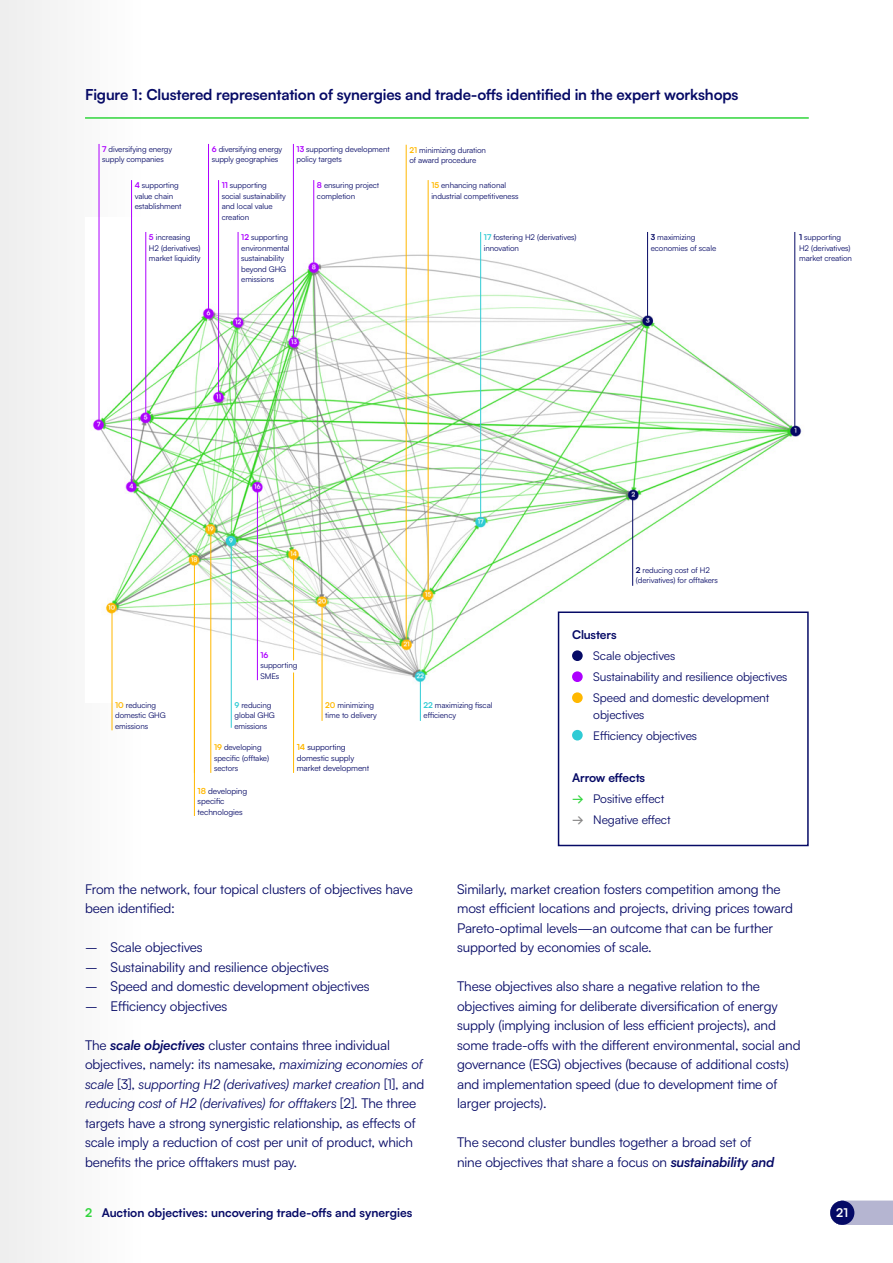
<style>
.page{position:relative;width:893px;height:1263px;background:#fff}
.page>*{position:absolute;margin:0;border:0;box-sizing:border-box;transform-origin:0 0}
.Table_heading{font:700 15px "Satoshi";letter-spacing:-.01em;color:#060a66}
.Body_copy{font:13.5px/19.5px "Satoshi";letter-spacing:-.01em;color:#060a66}
.Body_bullets{font:13.5px "Satoshi";letter-spacing:-.01em;color:#060a66}
.Body_copy-2{font:12px/16.5px "Satoshi";letter-spacing:-.01em;color:#060a66}
.t1{font:700 12px "Satoshi Variable";color:#060a66}
.Body_copy-3{font:700 12px "Satoshi";letter-spacing:-.01em;color:#060a66}
.t2{font:700 12px "Satoshi Variable";color:#fff}
.Body_copy_table{font:8.25px/10.5px "Satoshi";letter-spacing:-.01em;color:#060a66}
.Body_copy_table-2{font:7.95px/10.5px "Satoshi";letter-spacing:-.01em;color:#060a66}
.s1{font-weight:700;color:#ad00ff}
.s2{font-weight:700;color:#30cbd5}
.s3{font-weight:700;color:#ffb800}
.s4{font-weight:700}
.s5{font-weight:700;color:#30d53c}
.s6{font-weight:700;color:#868585}
.s7{font-weight:700;font-style:italic}
.s8{font-style:italic}
.s9{color:#30d53c}
</style>
<div class="page">
<div style="left:0;top:0;width:140px;height:1262px;background:#f5f5f5"></div>
<hr style="left:0;top:0;width:1px;height:1262px;background:#eee">
<img style="left:93px;top:217px;width:709px;height:485px">
<svg style="left:830px;top:1201px;width:63px;height:24px"></svg>
<div style="left:830px;top:1201px;width:24px;height:24px;background:#050a66;border-radius:50%"></div>
<hr style="left:85px;top:117px;width:724px;height:2px;background:#30d53c">
<hr style="left:99px;top:144px;width:1px;height:277px;background:#ad00ff">
<hr style="left:131px;top:180px;width:1px;height:302px;background:#ad00ff">
<hr style="left:146px;top:232px;width:1px;height:181px;background:#ad00ff">
<hr style="left:238px;top:232px;width:1px;height:85px;background:#ad00ff">
<hr style="left:480px;top:232px;width:1px;height:285px;background:#30cbd5">
<hr style="left:420px;top:680px;width:1px;height:41px;background:#30cbd5">
<hr style="left:231px;top:545px;width:1px;height:183px;background:#30cbd5">
<hr style="left:257px;top:491px;width:1px;height:189px;background:#ad00ff">
<hr style="left:322px;top:604px;width:1px;height:117px;background:#ffb800">
<hr style="left:293px;top:558px;width:1px;height:102px;background:#ffb800">
<hr style="left:194px;top:564px;width:1px;height:209px;background:#ffb800">
<hr style="left:194px;top:608px;width:1px;height:208px;background:#ffb800">
<hr style="left:211px;top:533px;width:1px;height:240px;background:#ffb800">
<hr style="left:112px;top:611px;width:1px;height:119px;background:#ffb800">
<hr style="left:218px;top:180px;width:1px;height:221px;background:#ad00ff">
<hr style="left:208px;top:144px;width:1px;height:165px;background:#ad00ff">
<hr style="left:293px;top:144px;width:1px;height:194px;background:#ad00ff">
<hr style="left:313px;top:180px;width:1px;height:83px;background:#ad00ff">
<hr style="left:406px;top:145px;width:1px;height:494px;background:#ffb800">
<hr style="left:428px;top:180px;width:1px;height:411px;background:#ffb800">
<hr style="left:647px;top:232px;width:1px;height:85px;background:#060a66">
<hr style="left:794px;top:232px;width:1px;height:195px;background:#060a66">
<svg style="left:520px;top:537px;width:282px;height:184px"></svg>
<hr style="left:632px;top:499px;width:1px;height:87px;background:#060a66">
<div style="left:572px;top:650px;width:11px;height:11px;background:#060a66;border-radius:50%"></div>
<div style="left:572px;top:671px;width:11px;height:11px;background:#ad00ff;border-radius:50%"></div>
<div style="left:572px;top:692px;width:11px;height:11px;background:#ffb800;border-radius:50%"></div>
<div style="left:572px;top:730px;width:11px;height:10px;background:#30cbd5;border-radius:50%"></div>
<div style="left:558px;top:611px;width:251px;height:235px;border:2px solid #060a66"></div>
<hr style="left:293px;top:672px;width:1px;height:101px;background:#ffb800">
<p class="Table_heading" style="left:85px;top:84px;width:655px">Figure 1: Clustered representation of synergies and trade-offs identified in the expert workshops</p>
<p class="Body_copy_table-2" style="left:102px;top:144px;width:72px"><span class="s1">7</span> diversifying energy supply companies</p>
<p class="Body_copy_table-2" style="left:135px;top:180px;width:48px"><span class="s1">4</span> supporting value chain establishment</p>
<p class="Body_copy_table-2" style="left:149px;top:232px;width:53px"><span class="s1">5</span> increasing<br>H2 (derivatives) market liquidity</p>
<p class="Body_copy_table-2" style="left:241px;top:232px;width:50px"><span class="s1">12</span> supporting environmental sustainability beyond GHG emissions</p>
<p class="Body_copy_table-2" style="left:484px;top:232px;width:94px"><span class="s2">17</span> fostering H2 (derivatives) innovation</p>
<p class="Body_copy_table-2" style="left:212px;top:144px;width:72px"><span class="s1">6</span> diversifying energy supply geographies</p>
<p class="Body_copy_table-2" style="left:297px;top:144px;width:95px"><span class="s1">13</span> supporting development policy targets</p>
<p class="Body_copy_table-2" style="left:317px;top:180px;width:64px"><span class="s1">8</span> ensuring project completion</p>
<p class="Body_copy_table-2" style="left:409px;top:144px;width:78px"><span class="s3">21</span> minimizing duration of award procedure</p>
<p class="Body_copy_table-2" style="left:431px;top:180px;width:89px"><span class="s3">15</span> enhancing national industrial competitiveness</p>
<p class="Body_copy_table-2" style="left:222px;top:180px;width:66px"><span class="s1">11</span> supporting social sustainability and local value creation</p>
<p class="Body_copy_table-2" style="left:651px;top:232px;width:67px"><span class="s4">3</span> maximizing economies of scale</p>
<p class="Body_copy_table-2" style="left:799px;top:232px;width:54px"><span class="s4">1</span> supporting<br>H2 (derivatives) market creation</p>
<p class="Body_copy_table-2" style="left:636px;top:564px;width:84px"><span class="s4">2</span> reducing cost of H2 (derivatives) for offtakers</p>
<p class="Body_copy_table-2" style="left:115px;top:699px;width:52px"><span class="s3">10</span> reducing domestic GHG emissions</p>
<p class="Body_copy_table-2" style="left:260px;top:649px;width:39px"><span class="s1">16 </span>supporting<br>SMEs</p>
<p class="Body_copy_table-2" style="left:234px;top:699px;width:42px"><span class="s2">9</span> reducing global GHG emissions</p>
<p class="Body_copy_table-2" style="left:325px;top:699px;width:53px"><span class="s3">20</span> minimizing time to delivery</p>
<p class="Body_copy_table" style="left:297px;top:742px;width:74px"><span class="s3">14</span> supporting domestic supply market development</p>
<p class="Body_copy_table" style="left:198px;top:785px;width:51px"><span class="s3">18</span> developing specific technologies</p>
<p class="Body_copy_table-2" style="left:214px;top:742px;width:57px"><span class="s3">19</span> developing specific (offtake) sectors</p>
<p class="Body_copy_table-2" style="left:424px;top:699px;width:70px"><span class="s2">22</span> maximizing fiscal efficiency</p>
<p class="Body_copy-3" style="left:572px;top:626px;width:46px">Clusters</p>
<p class="Body_copy-2" style="left:593px;top:647px;width:83px">Scale objectives</p>
<p class="Body_copy-2" style="left:593px;top:668px;width:196px">Sustainability and resilience objectives</p>
<p class="Body_copy-2" style="left:593px;top:689px;width:178px">Speed and domestic development objectives</p>
<p class="Body_copy-2" style="left:593px;top:727px;width:105px">Efficiency objectives</p>
<p class="Body_copy-3" style="left:572px;top:769px;width:75px">Arrow effects</p>
<p class="Body_copy-2" style="left:572px;top:790px;width:94px"><span class="s5">→</span> Positive effect</p>
<p class="Body_copy-2" style="left:572px;top:811px;width:100px"><span class="s6">→</span> Negative effect</p>
<p class="Body_copy" style="left:85px;top:879px;width:329px">From the network, four topical clusters of objectives have been identified:</p>
<p class="Body_bullets" style="left:85px;top:938px;width:119px">– Scale objectives</p>
<p class="Body_bullets" style="left:85px;top:958px;width:245px">– Sustainability and resilience objectives</p>
<p class="Body_bullets" style="left:85px;top:977px;width:286px">– Speed and domestic development objectives</p>
<p class="Body_bullets" style="left:85px;top:997px;width:144px">– Efficiency objectives</p>
<p class="Body_copy" style="left:85px;top:1035px;width:341px">The <span class="s7">scale objectives</span> cluster contains three individual objectives, namely: its namesake, <span class="s8">maximizing economies of scale</span> [3], <span class="s8">supporting H2 (derivatives) market creation</span> [1], and <span class="s8">reducing cost of H2 (derivatives) for offtakers</span> [2]. The three targets have a strong synergistic relationship, as effects of scale imply a reduction of cost per unit of product, which benefits the price offtakers must pay.</p>
<p class="Body_copy" style="left:457px;top:879px;width:337px">Similarly, market creation fosters competition among the most efficient locations and projects, driving prices toward Pareto-optimal levels—an outcome that can be further supported by economies of scale.</p>
<p class="Body_copy" style="left:457px;top:976px;width:345px">These objectives also share a negative relation to the objectives aiming for deliberate diversification of energy supply (implying inclusion of less efficient projects), and some trade-offs with the different environmental, social and governance (ESG) objectives (because of additional costs) and implementation speed (due to development time of larger projects).</p>
<p class="Body_copy" style="left:457px;top:1132px;width:319px">The second cluster bundles together a broad set of nine objectives that share a focus on <span class="s7">sustainability and</span></p>
<p class="t1" style="left:85px;top:1203px;width:329px"><span class="s9">2</span> Auction objectives: uncovering trade-offs and synergies</p>
<p class="t2" style="left:836px;top:1203px;width:13px">21</p>
</div>
